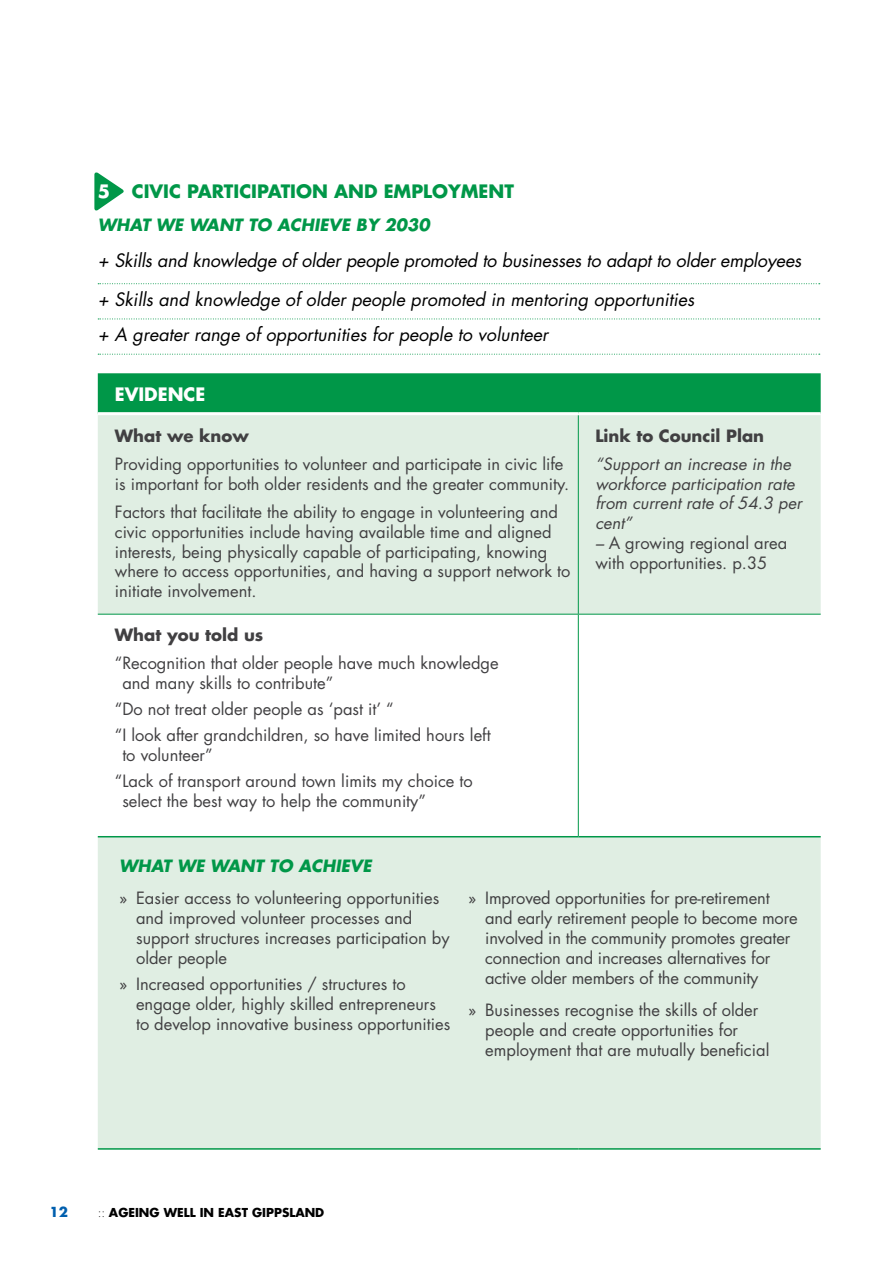
<style>
.page{position:relative;width:893px;height:1263px;background:#fff}
.page>*{position:absolute;margin:0;border:0;box-sizing:border-box;transform-origin:0 0}
.t1{font:italic 18px/38.8px "Futura";color:#000}
.t2{font:700 18px "Futura Std";color:#009748}
.t3{font:700 18px "Futura Std";color:#fff}
.t4{font:16.5px/19.8px "Futura Std";color:#414042}
.t5{font:italic 16.5px/19.8px "Futura Std";color:#414042}
.t6{font:italic 700 16.5px "Futura";color:#009748}
.t7{font:700 16.5px "Futura Std";color:#414042}
.t8{font:700 13.5px "Futura Std";color:#005fae}
.t9{font:700 12px "Futura Std";color:#000}
.s1{color:#fff}
.s2{font-style:italic}
.s3{font-family:"Futura";font-weight:300}
</style>
<div class="page">
<svg style="left:94px;top:172px;width:30px;height:39px"></svg>
<svg style="left:98px;top:283px;width:722px;height:1px"></svg>
<svg style="left:98px;top:319px;width:722px;height:1px"></svg>
<svg style="left:98px;top:354px;width:722px;height:1px"></svg>
<div style="left:98px;top:373px;width:723px;height:39px;background:#009748"></div>
<svg style="left:98px;top:415px;width:723px;height:733px;fill:#e0eee3"></svg>
<hr style="left:578px;top:415px;width:1px;height:199px;background:#009748">
<hr style="left:98px;top:614px;width:480px;height:1px;background:#009748">
<hr style="left:578px;top:614px;width:243px;height:1px;background:#009748">
<hr style="left:578px;top:614px;width:1px;height:222px;background:#009748">
<hr style="left:98px;top:836px;width:480px;height:1px;background:#009748">
<hr style="left:578px;top:836px;width:243px;height:1px;background:#009748">
<hr style="left:98px;top:1148px;width:480px;height:2px;background:#009748">
<hr style="left:578px;top:1148px;width:243px;height:2px;background:#009748">
<p class="t2" style="left:98px;top:180px;width:418px"><span class="s1">5</span> CIVIC PARTICIPATION AND EMPLOYMENT</p>
<p class="t6" style="left:98px;top:214px;width:333px">WHAT WE WANT TO ACHIEVE BY 2030</p>
<p class="t1" style="left:98px;top:241px;width:705px">+ Skills and knowledge of older people promoted to businesses to adapt to older employees + Skills and knowledge of older people promoted in mentoring opportunities</p>
<p class="t1" style="left:98px;top:316px;width:452px">+ A greater range of opportunities for people to volunteer</p>
<p class="t3" style="left:115px;top:382px;width:92px">EVIDENCE</p>
<p class="t7" style="left:115px;top:424px;width:135px">What we know</p>
<p class="t4" style="left:115px;top:454px;width:456px">Providing opportunities to volunteer and participate in civic life is important for both older residents and the greater community.</p>
<p class="t4" style="left:115px;top:502px;width:457px">Factors that facilitate the ability to engage in volunteering and civic opportunities include having available time and aligned interests, being physically capable of participating, knowing where to access opportunities, and having a support network to initiate involvement.</p>
<p class="t7" style="left:115px;top:623px;width:150px">What you told us</p>
<p class="t4" style="left:122px;top:653px;width:378px;text-indent:-8px">“Recognition that older people have much knowledge and many skills to contribute”</p>
<p class="t4" style="left:115px;top:696px;width:377px;line-height:26.2px">“Do not treat older people as ‘past it’ “<br>“I look after grandchildren, so have limited hours left</p>
<p class="t4" style="left:115px;top:742px;width:360px;line-height:26.2px;text-indent:8px">to volunteer”<br>“Lack of transport around town limits my choice to</p>
<p class="t4" style="left:122px;top:791px;width:305px">select the best way to help the community”</p>
<p class="t7" style="left:595px;top:424px;width:170px">Link to Council Plan</p>
<p class="t5" style="left:595px;top:454px;width:208px">“Support an increase in the workforce participation rate from current rate of 54.3 per cent”</p>
<p class="t4" style="left:595px;top:533px;width:193px"><span class="s2">–</span> A growing regional area with opportunities. p.35</p>
<p class="t6" style="left:119px;top:855px;width:254px">WHAT WE WANT TO ACHIEVE</p>
<p class="t4" style="left:136px;top:889px;width:315px;text-indent:-17px">» Easier access to volunteering opportunities and improved volunteer processes and support structures increases participation by older people</p>
<p class="t4" style="left:136px;top:974px;width:316px;text-indent:-17px">» Increased opportunities / structures to engage older, highly skilled entrepreneurs to develop innovative business opportunities</p>
<p class="t4" style="left:485px;top:889px;width:314px;text-indent:-17px">» Improved opportunities for pre-retirement and early retirement people to become more involved in the community promotes greater connection and increases alternatives for active older members of the community</p>
<p class="t4" style="left:485px;top:1000px;width:286px;text-indent:-17px">» Businesses recognise the skills of older people and create opportunities for employment that are mutually beneficial</p>
<p class="t8" style="left:50px;top:1203px;width:20px">12</p>
<p class="t9" style="left:98px;top:1205px;width:228px"><span class="s3">::</span> AGEING WELL IN EAST GIPPSLAND</p>
</div>
